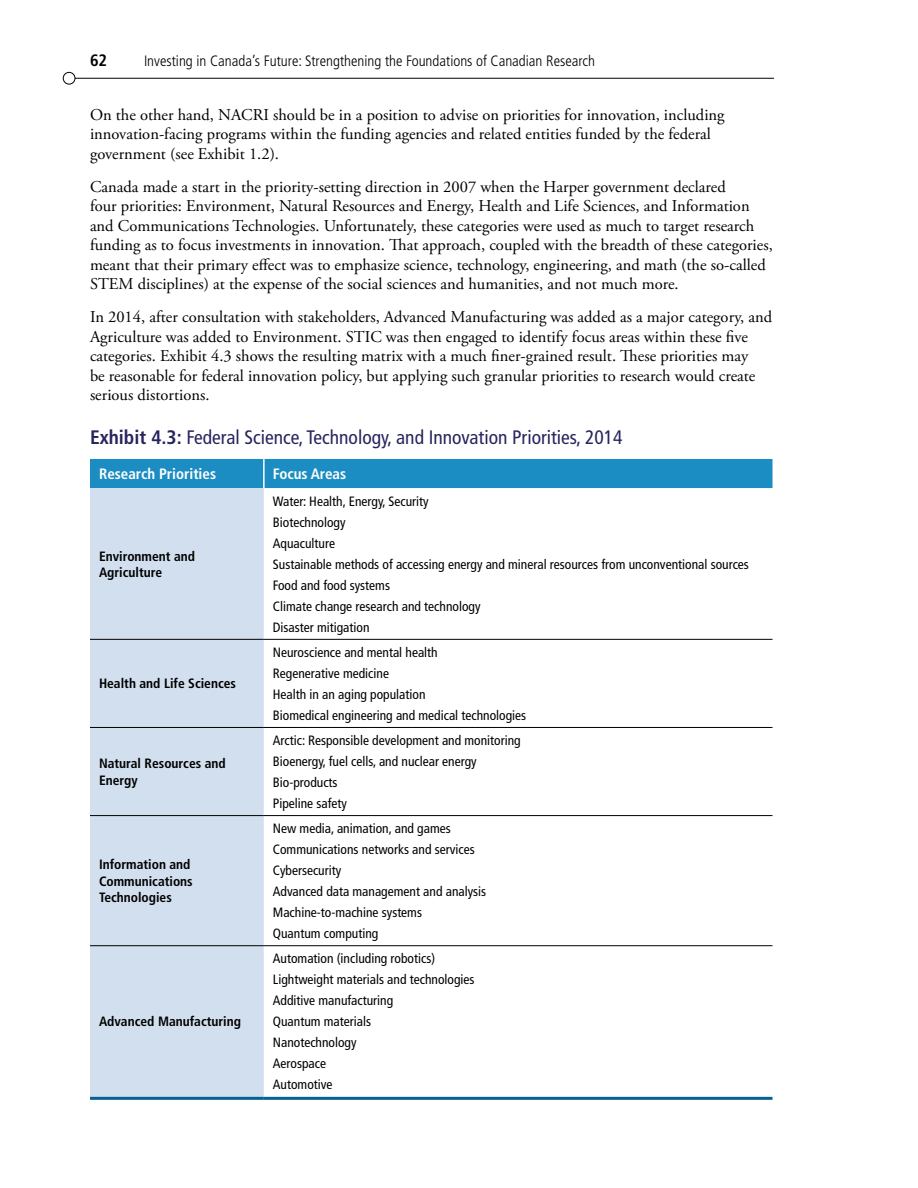
<style>
.page{position:relative;width:918px;height:1188px;background:#fff}
.page>*{position:absolute;margin:0;border:0;box-sizing:border-box;transform-origin:0 0}
.EX_H1{font:condensed 19.5px "Frutiger LT Std";color:#27255e}
.t1{font:16.5px/19.5px "Adobe Garamond Pro";color:#000}
.t2{font:700 condensed 16.5px "Frutiger LT Std";color:#000}
.t3{font:300 condensed 15px "Frutiger LT Std";color:#000}
.T1{font:700 condensed 15px "Frutiger LT Std";color:#fff}
.T3{font:condensed 13.5px "Frutiger LT Std";color:#000}
.T2{font:700 condensed 13.5px/16.5px "Frutiger LT Std";color:#000}
.s1{font-weight:700}
</style>
<div class="page">
<hr style="left:69px;top:78px;width:705px;height:1px;background:#000">
<div style="left:63px;top:72px;width:12px;height:12px;background:#fff;border-radius:50%"></div>
<div style="left:63px;top:72px;width:12px;height:13px;border:1px solid #000;border-radius:50%"></div>
<div style="left:90px;top:459px;width:682px;height:29px;background:#1c8dc2"></div>
<div style="left:90px;top:488px;width:174px;height:609px;background:#d2dfee"></div>
<svg style="left:264px;top:488px;width:508px;height:609px"></svg>
<hr style="left:263px;top:459px;width:2px;height:29px;background:#fff">
<hr style="left:264px;top:639px;width:508px;height:1px;background:#000">
<hr style="left:90px;top:727px;width:174px;height:1px;background:#000">
<hr style="left:264px;top:727px;width:508px;height:1px;background:#000">
<hr style="left:90px;top:815px;width:174px;height:1px;background:#000">
<hr style="left:264px;top:815px;width:508px;height:1px;background:#000">
<hr style="left:264px;top:945px;width:508px;height:1px;background:#000">
<hr style="left:264px;top:1097px;width:508px;height:3px;background:#076091">
<hr style="left:90px;top:639px;width:174px;height:1px;background:#000">
<hr style="left:90px;top:945px;width:174px;height:1px;background:#000">
<hr style="left:90px;top:1097px;width:174px;height:3px;background:#076091">
<p class="t2" style="left:90px;top:51px;width:19px">62</p>
<p class="t3" style="left:144px;top:53px;width:453px">Investing in Canada’s Future: Strengthening the Foundations of Canadian Research</p>
<p class="t1" style="left:90px;top:106px;width:636px">On the other hand, NACRI should be in a position to advise on priorities for innovation, including innovation-facing programs within the funding agencies and related entities funded by the federal government (see Exhibit 1.2).</p>
<p class="t1" style="left:90px;top:178px;width:684px">Canada made a start in the priority-setting direction in 2007 when the Harper government declared<br>four priorities: Environment, Natural Resources and Energy, Health and Life Sciences, and Information and Communications Technologies. Unfortunately, these categories were used as much to target research funding as to focus investments in innovation. That approach, coupled with the breadth of these categories, meant that their primary effect was to emphasize science, technology, engineering, and math (the so-called STEM disciplines) at the expense of the social sciences and humanities, and not much more.</p>
<p class="t1" style="left:90px;top:308px;width:684px">In 2014, after consultation with stakeholders, Advanced Manufacturing was added as a major category, and Agriculture was added to Environment. STIC was then engaged to identify focus areas within these five categories. Exhibit 4.3 shows the resulting matrix with a much finer-grained result. These priorities may<br>be reasonable for federal innovation policy, but applying such granular priorities to research would create serious distortions.</p>
<p class="EX_H1" style="left:90px;top:426px;width:534px"><span class="s1">Exhibit 4.3:</span> Federal Science, Technology, and Innovation Priorities, 2014</p>
<p class="T1" style="left:99px;top:465px;width:119px">Research Priorities</p>
<p class="T1" style="left:273px;top:465px;width:75px">Focus Areas</p>
<p class="T2" style="left:99px;top:548px;width:98px">Environment and<br>Agriculture</p>
<p class="T2" style="left:99px;top:676px;width:139px">Health and Life Sciences</p>
<p class="T2" style="left:99px;top:755px;width:128px">Natural Resources and<br>Energy</p>
<p class="T2" style="left:99px;top:856px;width:95px">Information and<br>Communications<br>Technologies</p>
<p class="T2" style="left:99px;top:1013px;width:144px">Advanced Manufacturing</p>
<p class="T3" style="left:273px;top:493px;width:157px">Water: Health, Energy, Security</p>
<p class="T3" style="left:273px;top:514px;width:74px">Biotechnology</p>
<p class="T3" style="left:273px;top:535px;width:64px">Aquaculture</p>
<p class="T3" style="left:273px;top:556px;width:478px">Sustainable methods of accessing energy and mineral resources from unconventional sources</p>
<p class="T3" style="left:273px;top:577px;width:119px">Food and food systems</p>
<p class="T3" style="left:273px;top:598px;width:209px">Climate change research and technology</p>
<p class="T3" style="left:273px;top:619px;width:98px">Disaster mitigation</p>
<p class="T3" style="left:273px;top:644px;width:166px">Neuroscience and mental health</p>
<p class="T3" style="left:273px;top:665px;width:118px">Regenerative medicine</p>
<p class="T3" style="left:273px;top:686px;width:154px">Health in an aging population</p>
<p class="T3" style="left:273px;top:707px;width:255px">Biomedical engineering and medical technologies</p>
<p class="T3" style="left:273px;top:733px;width:249px">Arctic: Responsible development and monitoring</p>
<p class="T3" style="left:273px;top:754px;width:205px">Bioenergy, fuel cells, and nuclear energy</p>
<p class="T3" style="left:273px;top:775px;width:66px">Bio-products</p>
<p class="T3" style="left:273px;top:796px;width:76px">Pipeline safety</p>
<p class="T3" style="left:273px;top:821px;width:179px">New media, animation, and games</p>
<p class="T3" style="left:273px;top:842px;width:203px">Communications networks and services</p>
<p class="T3" style="left:273px;top:863px;width:70px">Cybersecurity</p>
<p class="T3" style="left:273px;top:884px;width:215px">Advanced data management and analysis</p>
<p class="T3" style="left:273px;top:905px;width:151px">Machine-to-machine systems</p>
<p class="T3" style="left:273px;top:926px;width:107px">Quantum computing</p>
<p class="T3" style="left:273px;top:951px;width:164px">Automation (including robotics)</p>
<p class="T3" style="left:273px;top:972px;width:203px">Lightweight materials and technologies</p>
<p class="T3" style="left:273px;top:993px;width:122px">Additive manufacturing</p>
<p class="T3" style="left:273px;top:1014px;width:100px">Quantum materials</p>
<p class="T3" style="left:273px;top:1035px;width:85px">Nanotechnology</p>
<p class="T3" style="left:273px;top:1056px;width:55px">Aerospace</p>
<p class="T3" style="left:273px;top:1077px;width:61px">Automotive</p>
</div>
